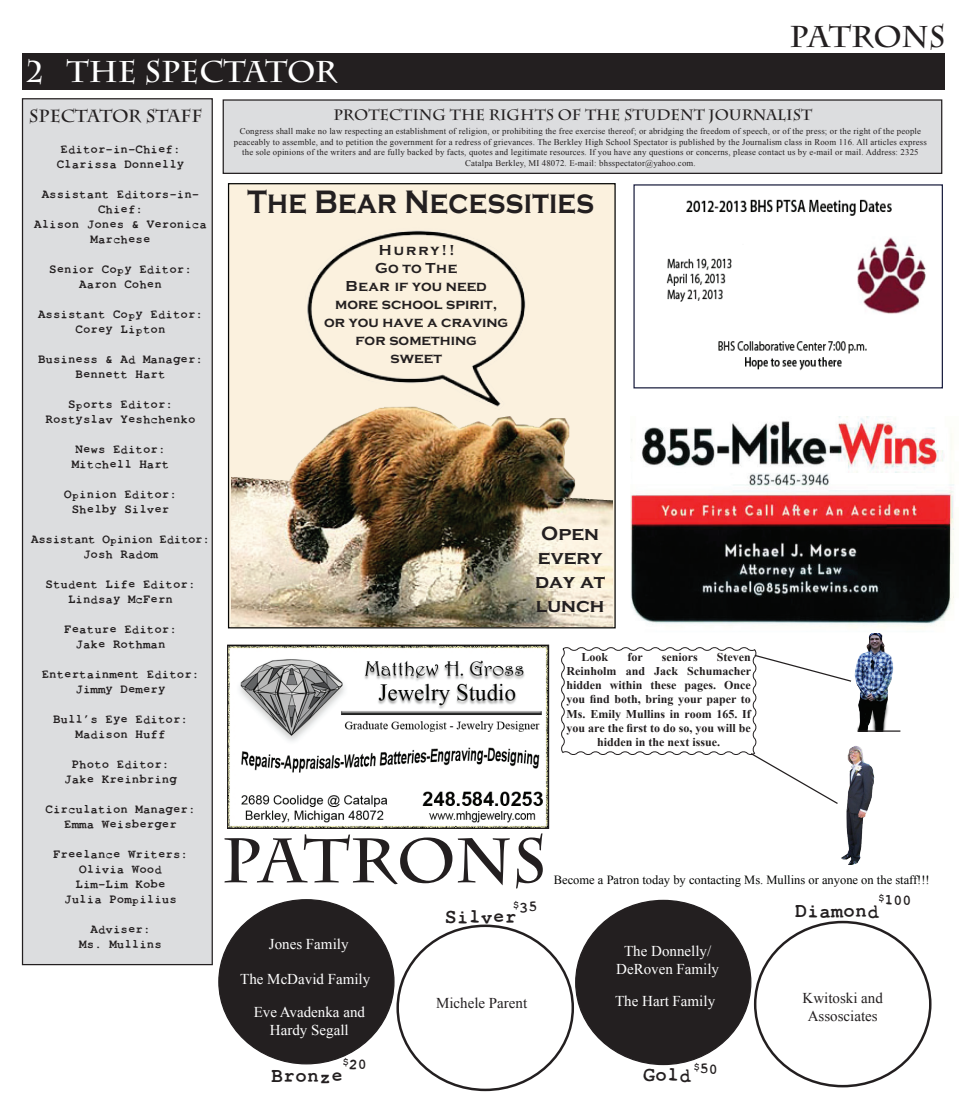
<style>
.page{position:relative;width:968px;height:1114px;background:#fff}
.page>*{position:absolute;margin:0;border:0;box-sizing:border-box;transform-origin:0 0}
.t1{font:700 62.5px "Charlemagne Std";letter-spacing:-.005em;color:#231f20}
.t2{font:700 33.62px "AHJ Copperplate Gothic";letter-spacing:.01em;color:#231f20;scale:.85 1}
.t3{font:700 30px "Charlemagne Std";letter-spacing:-.005em;color:#fff}
.t4{font:700 30px "Charlemagne Std";letter-spacing:-.005em;color:#231f20}
.t5{font:20px "AHJ Toxica";color:#231f20}
.t6{font:700 20px/24px "AHJ Copperplate Gothic";color:#231f20;text-align:center}
.t7{font:700 17.5px "Charlemagne Std";letter-spacing:-.005em;color:#231f20}
.t8{font:15px/18px "Times New Roman";color:#fff;text-align:center}
.t9{font:700 15px/18px "AHJ Copperplate Gothic";color:#231f20;text-align:center}
.t10{font:700 15px "Charlemagne Std";color:#231f20}
.t11{font:15px/18px "Times New Roman";color:#231f20;text-align:center}
.t12{font:15px "AHJ Toxica";color:#231f20}
.t13{font:12.5px/15px "AHJ Toxica";color:#231f20;text-align:center}
.t14{font:12.5px "Times New Roman";color:#040504}
.t15{font:12.5px/15px "AHJ Toxica";letter-spacing:-.03em;color:#231f20;text-align:center}
.t16{font:700 11.88px "Times New Roman";color:#231f20}
.t17{font:8.75px/10.5px "Times New Roman";letter-spacing:.02em;color:#231f20;text-align:center}
.s1{color:#231f20}
</style>
<div class="page">
<div style="left:22px;top:53px;width:923px;height:36px;background:#231f20"></div>
<div style="left:22px;top:99px;width:190px;height:865px;background:#dcdddf"></div>
<div style="left:22px;top:98px;width:191px;height:867px;border:1px solid #231f20"></div>
<div style="left:223px;top:100px;width:718px;height:73px;background:#dcdddf"></div>
<div style="left:222px;top:99px;width:720px;height:75px;border:1px solid #231f20"></div>
<div style="left:228px;top:183px;width:387px;height:445px;background:#fbf1de;border:1px solid #040503"></div>
<img style="left:231px;top:415px;width:381px;height:212px">
<img style="left:307px;top:230px;width:219px;height:185px">
<img style="left:666px;top:199px;width:260px;height:172px">
<div style="left:633px;top:184px;width:309px;height:204px;border:1px solid #1c2040"></div>
<img style="left:229px;top:646px;width:318px;height:181px">
<div style="left:227px;top:644px;width:322px;height:185px;border:1px solid #231f20"></div>
<div style="left:219px;top:900px;width:175px;height:164px;background:#231f20;border-radius:50%"></div>
<div style="left:575px;top:900px;width:175px;height:164px;background:#231f20;border-radius:50%"></div>
<svg style="left:561px;top:647px;width:284px;height:132px"></svg>
<img style="left:845px;top:633px;width:56px;height:98px">
<img style="left:793px;top:739px;width:82px;height:126px">
<hr style="left:857px;top:730px;width:43px;height:2px;background:#231f20">
<img style="left:630px;top:416px;width:324px;height:213px">
<p class="t3" style="left:27px;top:54px;width:312px">2 THE SPECTATOR</p>
<p class="t4" style="left:789px;top:19px;width:157px">PATRONS</p>
<p class="t7" style="left:29px;top:106px;width:175px">SPECTATOR STAFF</p>
<p class="t13" style="left:57px;top:142px;width:129px">Editor-in-Chief:<br>Clarissa Donnelly</p>
<p class="t13" style="left:34px;top:187px;width:174px">Assistant Editors-in-<br>Chief:<br>Alison Jones &amp; Veronica<br>Marchese</p>
<p class="t13" style="left:49px;top:262px;width:144px">Senior Copy Editor:<br>Aaron Cohen</p>
<p class="t13" style="left:38px;top:307px;width:167px">Assistant Copy Editor:<br>Corey Lipton</p>
<p class="t13" style="left:38px;top:352px;width:167px">Business &amp; Ad Manager:<br>Bennett Hart</p>
<p class="t13" style="left:46px;top:397px;width:152px">Sports Editor:<br>Rostyslav Yeshchenko</p>
<p class="t13" style="left:72px;top:442px;width:99px">News Editor:<br>Mitchell Hart</p>
<p class="t13" style="left:64px;top:487px;width:114px">Opinion Editor:<br>Shelby Silver</p>
<p class="t15" style="left:31px;top:532px;width:180px">Assistant Opinion Editor:<br>Josh Radom</p>
<p class="t13" style="left:46px;top:577px;width:152px">Student Life Editor:<br>Lindsay McFern</p>
<p class="t13" style="left:64px;top:622px;width:114px">Feature Editor:<br>Jake Rothman</p>
<p class="t13" style="left:42px;top:667px;width:159px">Entertainment Editor:<br>Jimmy Demery</p>
<p class="t13" style="left:53px;top:712px;width:137px">Bull’s Eye Editor:<br>Madison Huff</p>
<p class="t13" style="left:64px;top:757px;width:114px">Photo Editor:<br>Jake Kreinbring</p>
<p class="t13" style="left:46px;top:802px;width:152px">Circulation Manager:<br>Emma Weisberger</p>
<p class="t13" style="left:53px;top:847px;width:137px">Freelance Writers:<br>Olivia Wood<br>Lim-Lim Kobe<br>Julia Pompilius</p>
<p class="t13" style="left:79px;top:922px;width:84px">Adviser:<br>Ms. Mullins</p>
<p class="t10" style="left:333px;top:106px;width:480px">PROTECTING THE RIGHTS OF THE STUDENT JOURNALIST</p>
<p class="t17" style="left:234px;top:126px;width:694px">Congress shall make no law respecting an establishment of religion, or prohibiting the free exercise thereof; or abridging the freedom of speech, or of the press; or the right of the people peaceably to assemble, and to petition the government for a redress of grievances. The Berkley High School Spectator is published by the Journalism class in Room 116. All articles express the sole opinions of the writers and are fully backed by facts, quotes and legitimate resources. If you have any questions or concerns, please contact us by e-mail or mail. Address: 2325<br>Catalpa Berkley, MI 48072. E-mail: bhsspectator@yahoo.com.</p>
<p class="t2" style="left:247px;top:183px;width:409px">The Bear Necessities</p>
<p class="t9" style="left:324px;top:241px;width:186px">Hurry!!<br>Go to The<br>Bear if you need more school spirit, or you have a craving for something<br>sweet</p>
<p class="t6" style="left:535px;top:521px;width:72px">Open every day at lunch</p>
<p class="t16" style="left:581px;top:648px;width:28px">Look</p>
<p class="t16" style="left:627px;top:648px;width:17px">for</p>
<p class="t16" style="left:661px;top:648px;width:37px">seniors</p>
<p class="t16" style="left:717px;top:648px;width:35px">Steven</p>
<p class="t16" style="left:566px;top:663px;width:186px">Reinholm and Jack Schumacher</p>
<p class="t16" style="left:566px;top:677px;width:186px">hidden within these pages. Once</p>
<p class="t16" style="left:566px;top:691px;width:186px">you find both, bring your paper to</p>
<p class="t16" style="left:566px;top:705px;width:186px">Ms. Emily Mullins in room 165. If</p>
<p class="t16" style="left:566px;top:720px;width:186px">you are the first to do so, you will be</p>
<p class="t16" style="left:597px;top:734px;width:124px">hidden in the next issue.</p>
<p class="t1" style="left:221px;top:824px;width:326px">PATRONS</p>
<p class="t8" style="left:263px;top:934px;width:87px"><span class="s1">J</span>Jones Family</p>
<p class="t8" style="left:240px;top:969px;width:131px">The McDavid Family</p>
<p class="t8" style="left:254px;top:1003px;width:113px">Eve Avadenka and<br>Hardy Segall</p>
<p class="t5" style="left:271px;top:1064px;width:74px">Bronze</p>
<p class="t12" style="left:343px;top:1055px;width:25px">$20</p>
<p class="t12" style="left:513px;top:899px;width:25px">$35</p>
<p class="t5" style="left:445px;top:905px;width:74px">Silver</p>
<p class="t11" style="left:436px;top:993px;width:93px">Michele Parent</p>
<p class="t14" style="left:554px;top:871px;width:377px">Become a Patron today by contacting Ms. Mullins or anyone on the staff!!!</p>
<p class="t8" style="left:616px;top:942px;width:104px">The Donnelly/<br>DeRoven Family</p>
<p class="t8" style="left:615px;top:992px;width:101px">The Hart Family</p>
<p class="t5" style="left:643px;top:1064px;width:76px">Gold <sup>$50</sup></p>
<p class="t12" style="left:878px;top:892px;width:34px">$100</p>
<p class="t5" style="left:795px;top:899px;width:85px">Diamond</p>
<p class="t11" style="left:802px;top:988px;width:82px">Kwitoski and<br>Assosciates</p>
</div>
